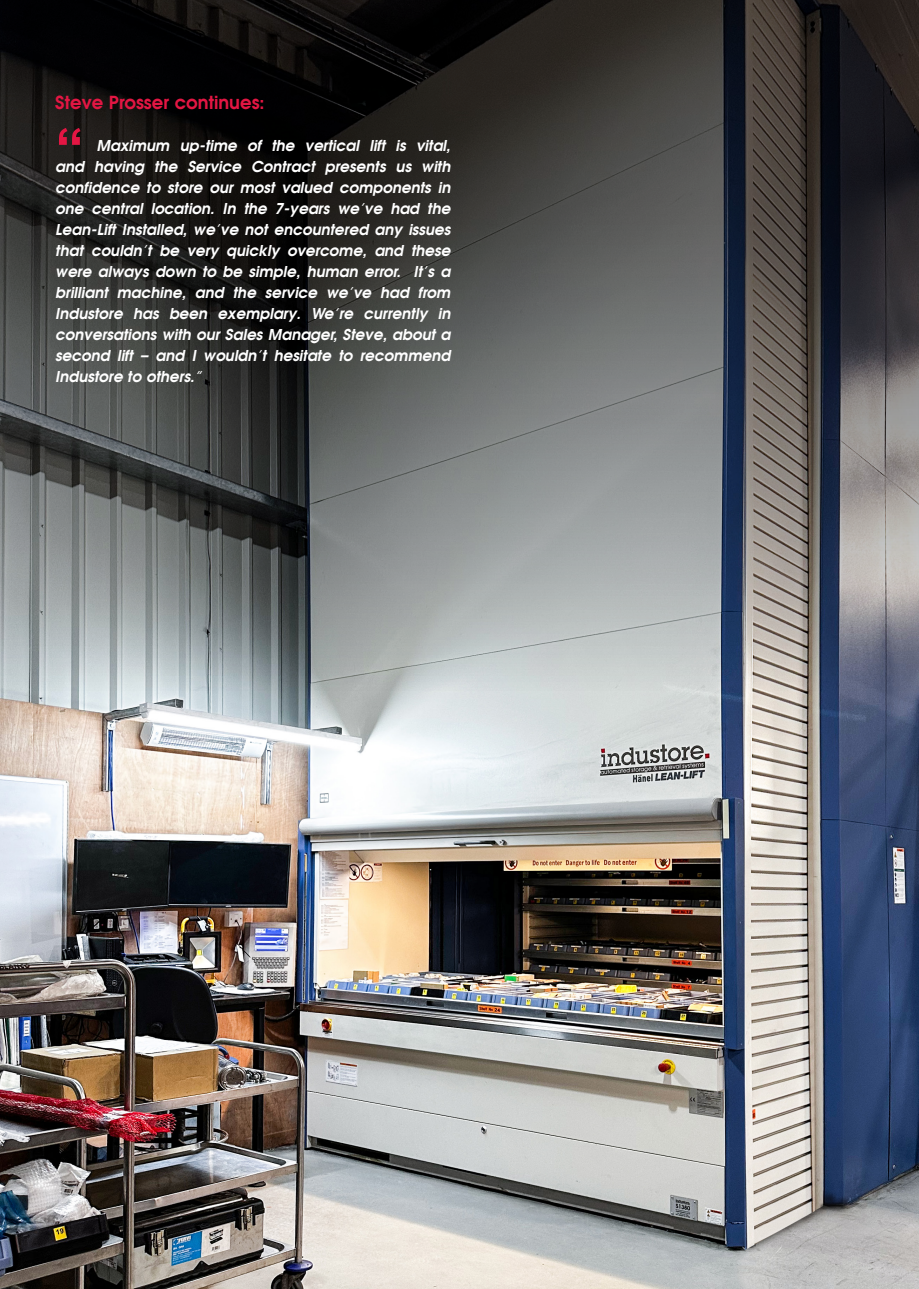
<style>
.page{position:relative;width:919px;height:1289px;background:#fff}
.page>*{position:absolute;margin:0;border:0;box-sizing:border-box;transform-origin:0 0}
.t1{font:700 57px "Arial";color:#e31643}
.t2{font:700 18px "Avian";color:#e31643}
.t3{font:italic 700 15px/21px "Avian";color:#fff;text-align:justify}
</style>
<div class="page">
<img style="left:0;top:884px;width:918px;height:404px">
<img style="left:0;top:0;width:918px;height:884px">
<p class="t2" style="left:55px;top:90px;width:211px">Steve Prosser continues:</p>
<p class="t3" style="left:55px;top:134px;width:400px;text-indent:41px">Maximum up-time of the vertical lift is vital, and having the Service Contract presents us with confidence to store our most valued components in one central location. In the 7-years we’ve had the Lean-Lift Installed, we’ve not encountered any issues that couldn’t be very quickly overcome, and these were always down to be simple, human error. It’s a brilliant machine, and the service we’ve had from Industore has been exemplary. We’re currently in conversations with our Sales Manager, Steve, about a second lift – and I wouldn’t hesitate to recommend Industore to others.”</p>
<p class="t1" style="left:55px;top:109px;width:30px">“</p>
</div>
